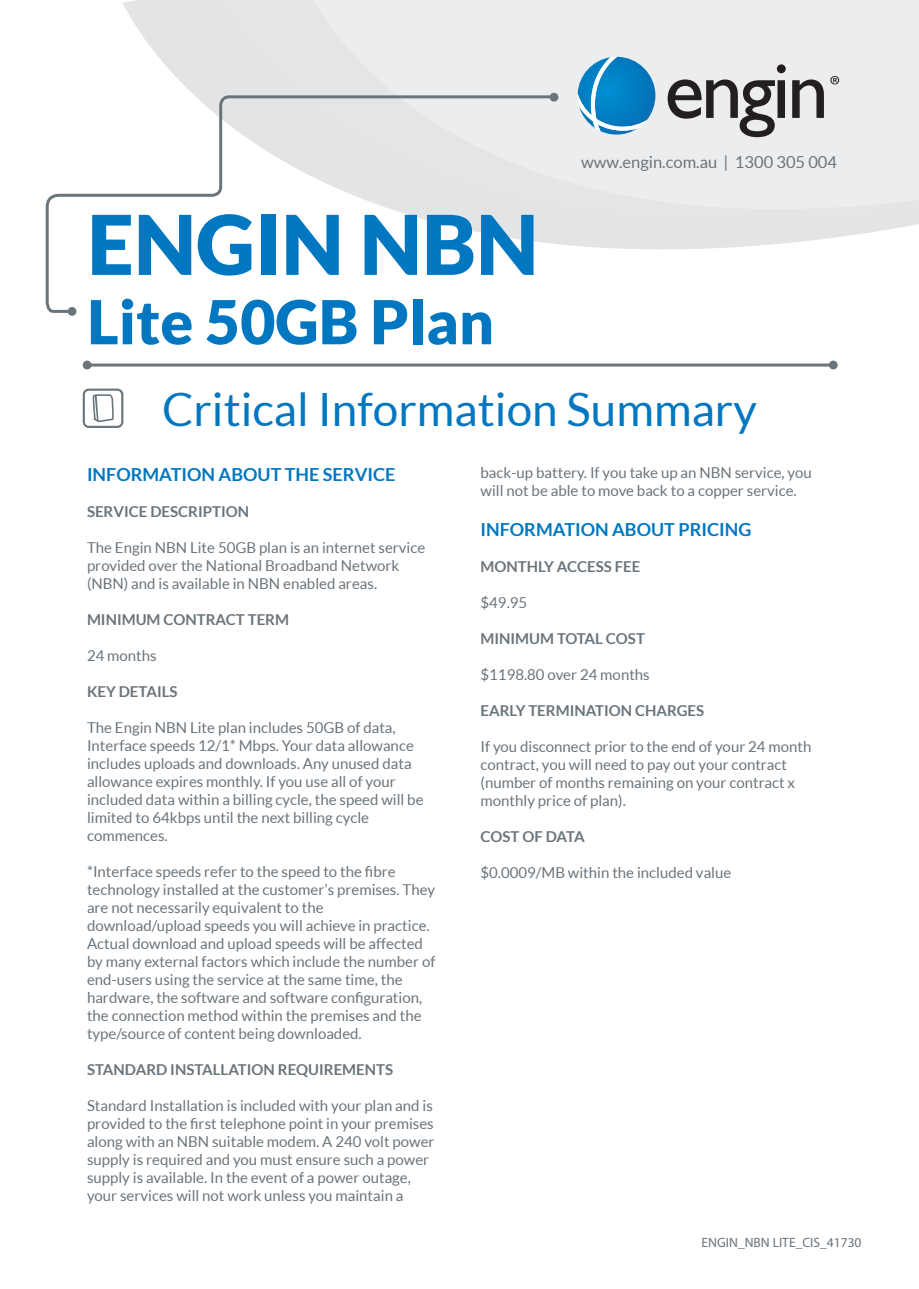
<style>
.page{position:relative;width:919px;height:1289px;background:#fff}
.page>*{position:absolute;margin:0;border:0;box-sizing:border-box;transform-origin:0 0}
.t1{font:900 82.5px "Lato";color:#0077c0}
.t2{font:900 60.6px "Lato";color:#0077c0}
.t3{font:45.9px "Lato";color:#0077c0}
.t4{font:700 18px "Lato";color:#0077c0}
.t5{font:16.5px "Lato";color:#6a747b}
.t6{font:15px/18px "Lato";color:#6a747b}
.t7{font:700 15px "Lato";color:#6a747b}
.t8{font:13.5px "Myriad Pro";color:#6a747b}
</style>
<div class="page">
<svg style="left:123px;top:0;width:795px;height:249px;fill:#e3e4e5"></svg>
<div style="left:215px;top:0;width:703px;height:222px;background:#e4e5e7"></div>
<div style="left:300px;top:0;width:618px;height:209px;background:#ecedee"></div>
<svg style="left:45px;top:94px;width:512px;height:219px"></svg>
<div style="left:549px;top:93px;width:9px;height:9px;background:#6a747b;border-radius:50%"></div>
<div style="left:68px;top:307px;width:8px;height:9px;background:#6a747b;border-radius:50%"></div>
<svg style="left:667px;top:64px;width:118px;height:73px;background:#adacad"></svg>
<svg style="left:792px;top:79px;width:31px;height:39px"></svg>
<svg style="left:577px;top:57px;width:78px;height:78px;background:#4fa3d2"></svg>
<svg style="left:830px;top:76px;width:9px;height:8px"></svg>
<svg style="left:83px;top:388px;width:40px;height:40px"></svg>
<hr style="left:87px;top:363px;width:746px;height:3px;background:#6a747b">
<div style="left:828px;top:360px;width:9px;height:9px;background:#6a747b;border-radius:50%"></div>
<div style="left:83px;top:360px;width:9px;height:9px;background:#6a747b;border-radius:50%"></div>
<h1 class="t1" style="left:87px;top:196px;width:452px">ENGIN NBN</h1>
<h2 class="t2" style="left:87px;top:286px;width:408px">Lite 50GB Plan</h2>
<p class="t5" style="left:581px;top:153px;width:257px">www.engin.com.au | 1300 305 004</p>
<h3 class="t3" style="left:162px;top:383px;width:596px">Critical Information Summary</h3>
<p class="t4" style="left:87px;top:464px;width:310px">INFORMATION ABOUT THE SERVICE</p>
<p class="t7" style="left:87px;top:502px;width:164px">SERVICE DESCRIPTION</p>
<p class="t6" style="left:87px;top:538px;width:340px">The Engin NBN Lite 50GB plan is an internet service provided over the National Broadband Network (NBN) and is available in NBN enabled areas.</p>
<p class="t7" style="left:87px;top:610px;width:203px">MINIMUM CONTRACT TERM</p>
<p class="t6" style="left:87px;top:646px;width:71px">24 months</p>
<p class="t7" style="left:87px;top:682px;width:92px">KEY DETAILS</p>
<p class="t6" style="left:87px;top:718px;width:338px">The Engin NBN Lite plan includes 50GB of data, Interface speeds 12/1* Mbps. Your data allowance includes uploads and downloads. Any unused data allowance expires monthly. If you use all of your included data within a billing cycle, the speed will be limited to 64kbps until the next billing cycle commences.</p>
<p class="t6" style="left:87px;top:862px;width:350px">*Interface speeds refer to the speed to the fibre technology installed at the customer’s premises. They are not necessarily equivalent to the download/upload speeds you will achieve in practice.<br>Actual download and upload speeds will be affected by many external factors which include the number of end-users using the service at the same time, the hardware, the software and software configuration, the connection method within the premises and the type/source of content being downloaded.</p>
<p class="t7" style="left:87px;top:1060px;width:307px">STANDARD INSTALLATION REQUIREMENTS</p>
<p class="t6" style="left:87px;top:1096px;width:349px">Standard Installation is included with your plan and is provided to the first telephone point in your premises along with an NBN suitable modem. A 240 volt power supply is required and you must ensure such a power supply is available. In the event of a power outage, your services will not work unless you maintain a</p>
<p class="t6" style="left:480px;top:464px;width:333px">back-up battery. If you take up an NBN service, you will not be able to move back to a copper service.</p>
<p class="t4" style="left:480px;top:519px;width:272px">INFORMATION ABOUT PRICING</p>
<p class="t7" style="left:480px;top:558px;width:161px">MONTHLY ACCESS FEE</p>
<p class="t6" style="left:480px;top:593px;width:48px">$49.95</p>
<p class="t7" style="left:480px;top:630px;width:166px">MINIMUM TOTAL COST</p>
<p class="t6" style="left:480px;top:665px;width:171px">$1198.80 over 24 months</p>
<p class="t7" style="left:480px;top:702px;width:225px">EARLY TERMINATION CHARGES</p>
<p class="t6" style="left:480px;top:737px;width:332px">If you disconnect prior to the end of your 24 month contract, you will need to pay out your contract (number of months remaining on your contract x monthly price of plan).</p>
<p class="t7" style="left:480px;top:828px;width:106px">COST OF DATA</p>
<p class="t6" style="left:480px;top:863px;width:252px">$0.0009/MB within the included value</p>
<p class="t8" style="left:701px;top:1234px;width:161px">ENGIN_NBN LITE_CIS_41730</p>
</div>
